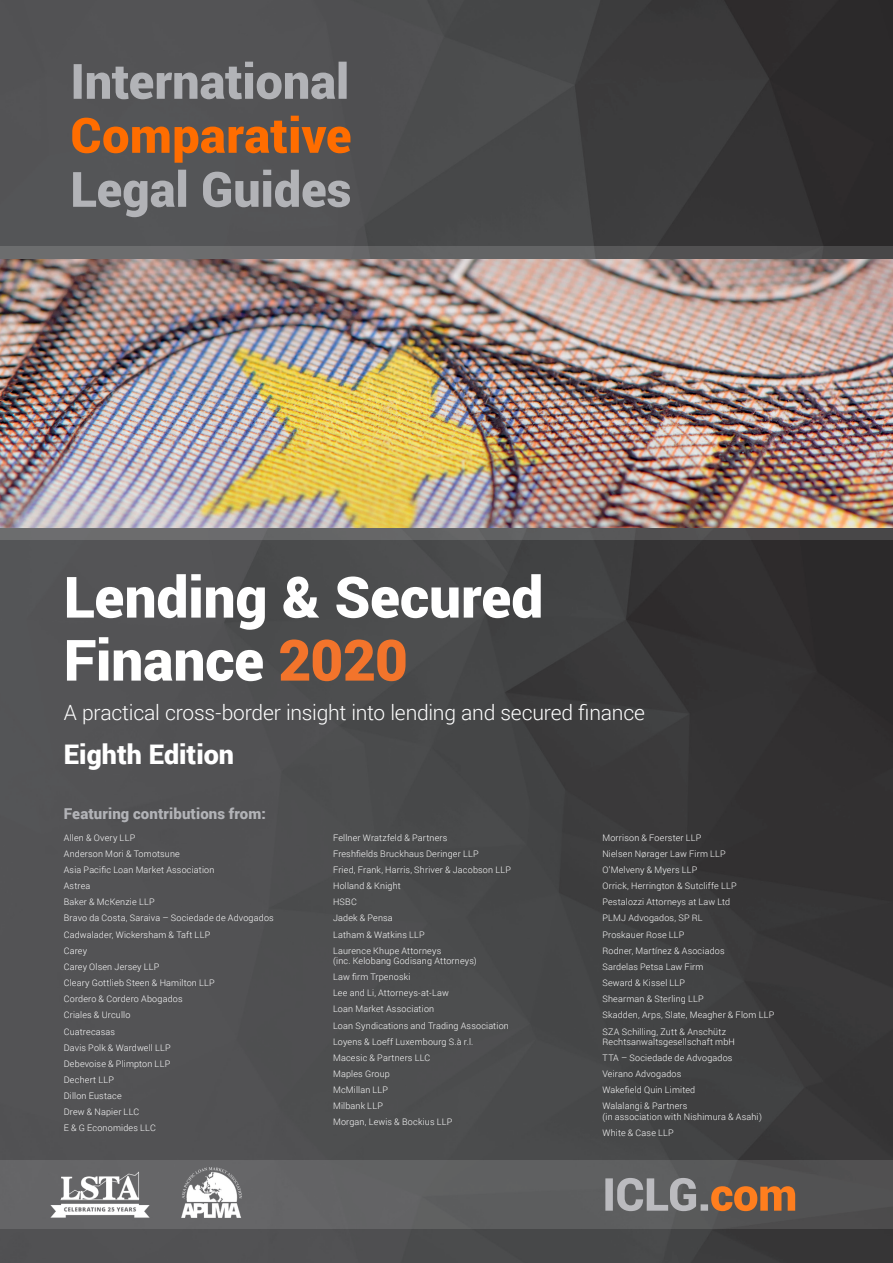
<style>
.page{position:relative;width:893px;height:1263px;background:#fff}
.page>*{position:absolute;margin:0;border:0;box-sizing:border-box;transform-origin:0 0}
.t1{font:900 57px/63px "Roboto";letter-spacing:-.005em;color:#fff}
.t2{font:900 27px "Roboto";color:#fff}
.t3{font:300 21px "Roboto";letter-spacing:-.01em;color:#fff}
.t4{font:900 15px "Roboto";letter-spacing:.01em;color:#b2b3b7}
.t5{font:300 9px/16.2px "Roboto";letter-spacing:.02em;color:#fff}
.s1{color:#f3742b}
</style>
<div class="page">
<img style="left:0;top:0;width:893px;height:1263px">
<svg style="left:73px;top:170px;width:277px;height:47px;background:#76777a"></svg>
<svg style="left:72px;top:116px;width:278px;height:47px;background:#905c37"></svg>
<svg style="left:74px;top:62px;width:273px;height:37px;background:#7f8083"></svg>
<svg style="left:0;top:247px;width:893px;height:293px;background:#636262"></svg>
<img style="left:0;top:259px;width:893px;height:268px">
<svg style="left:0;top:1160px;width:893px;height:68px;background:#646160"></svg>
<img style="left:49px;top:1170px;width:101px;height:48px">
<img style="left:181px;top:1167px;width:60px;height:50px">
<h1 class="t1" style="left:64px;top:563px;width:481px">Lending &amp; Secured<br>Finance <span class="s1">2020</span></h1>
<h3 class="t3" style="left:64px;top:698px;width:583px">A practical cross-border insight into lending and secured finance</h3>
<h2 class="t2" style="left:64px;top:735px;width:172px">Eighth Edition</h2>
<h3 class="t4" style="left:64px;top:803px;width:204px">Featuring contributions from:</h3>
<p class="t5" style="left:64px;top:829px;width:211px">Allen &amp; Overy LLP<br>Anderson Mori &amp; Tomotsune<br>Asia Pacific Loan Market Association<br>Astrea<br>Baker &amp; McKenzie LLP<br>Bravo da Costa, Saraiva – Sociedade de Advogados<br>Cadwalader, Wickersham &amp; Taft LLP<br>Carey<br>Carey Olsen Jersey LLP<br>Cleary Gottlieb Steen &amp; Hamilton LLP<br>Cordero &amp; Cordero Abogados<br>Criales &amp; Urcullo<br>Cuatrecasas<br>Davis Polk &amp; Wardwell LLP<br>Debevoise &amp; Plimpton LLP<br>Dechert LLP<br>Dillon Eustace<br>Drew &amp; Napier LLC<br>E &amp; G Economides LLC</p>
<p class="t5" style="left:333px;top:829px;width:179px">Fellner Wratzfeld &amp; Partners<br>Freshfields Bruckhaus Deringer LLP<br>Fried, Frank, Harris, Shriver &amp; Jacobson LLP<br>Holland &amp; Knight<br>HSBC<br>Jadek &amp; Pensa<br>Latham &amp; Watkins LLP<br>Laurence Khupe Attorneys</p>
<p class="t5" style="left:602px;top:829px;width:173px">Morrison &amp; Foerster LLP<br>Nielsen Nørager Law Firm LLP<br>O’Melveny &amp; Myers LLP<br>Orrick, Herrington &amp; Sutcliffe LLP<br>Pestalozzi Attorneys at Law Ltd<br>PLMJ Advogados, SP RL<br>Proskauer Rose LLP<br>Rodner, Martínez &amp; Asociados<br>Sardelas Petsa Law Firm<br>Seward &amp; Kissel LLP<br>Shearman &amp; Sterling LLP<br>Skadden, Arps, Slate, Meagher &amp; Flom LLP<br>SZA Schilling, Zutt &amp; Anschütz</p>
<p class="t5" style="left:602px;top:1033px;width:134px">Rechtsanwaltsgesellschaft mbH<br>TTA – Sociedade de Advogados<br>Veirano Advogados<br>Wakefield Quin Limited<br>Walalangi &amp; Partners</p>
<p class="t5" style="left:602px;top:1108px;width:161px">(in association with Nishimura &amp; Asahi)<br>White &amp; Case LLP</p>
<p class="t5" style="left:333px;top:952px;width:177px">(inc. Kelobang Godisang Attorneys)<br>Law firm Trpenoski<br>Lee and Li, Attorneys-at-Law<br>Loan Market Association<br>Loan Syndications and Trading Association<br>Loyens &amp; Loeff Luxembourg S.à r.l.<br>Macesic &amp; Partners LLC<br>Maples Group<br>McMillan LLP<br>Milbank LLP<br>Morgan, Lewis &amp; Bockius LLP</p>
</div>
